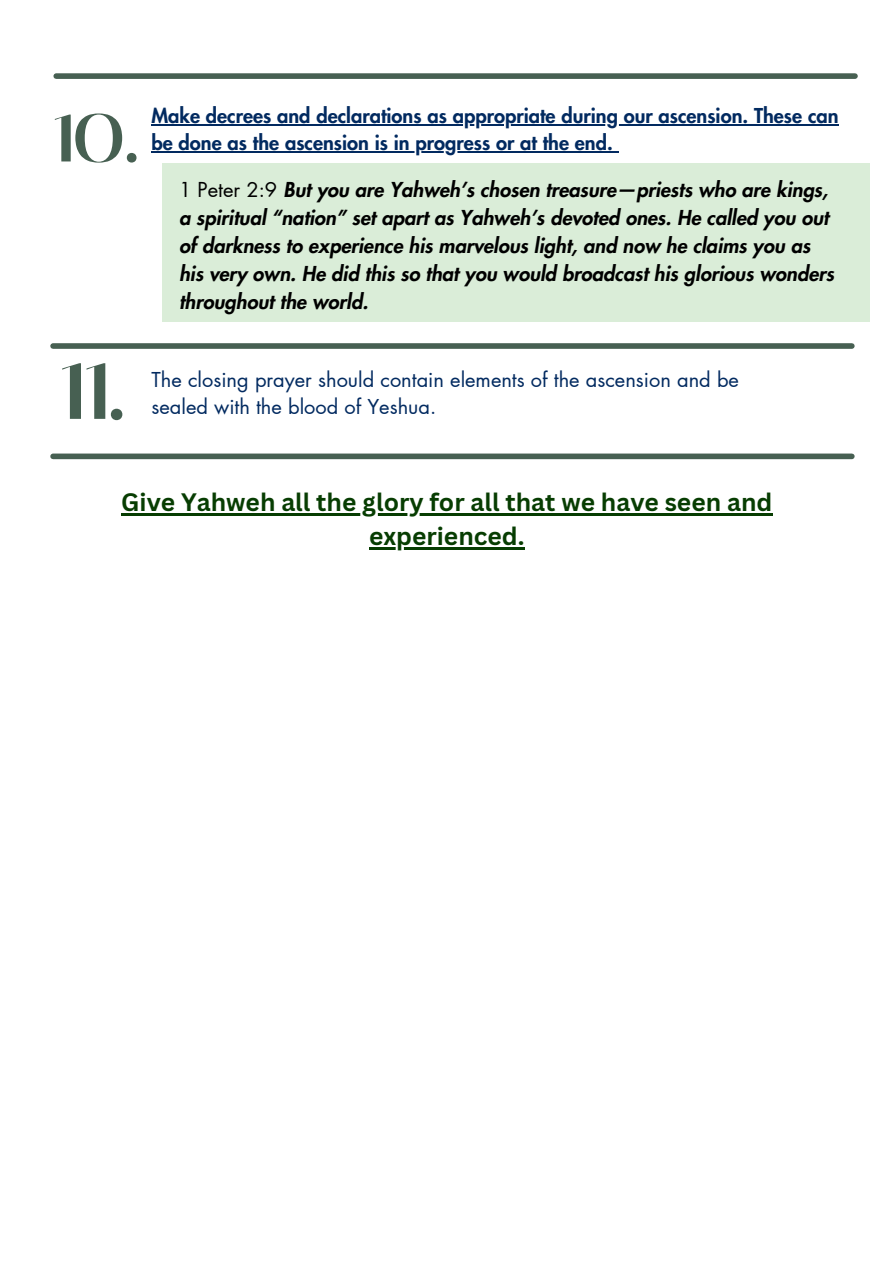
<style>
.page{position:relative;width:894px;height:1264px;background:#fff}
.page>*{position:absolute;margin:0;border:0;box-sizing:border-box;transform-origin:0 0}
.t1{font:600 79.2px "Black Mango";color:#476052}
.t2{font:600 66.75px "Black Mango";color:#476052}
.t3{font:700 24.6px/33.8px "Canva Sans";color:#073d02;text-align:center}
.t4{font:italic 800 20.1px/28.2px "Futura LT Pro";color:#000}
.t5{font:800 19.95px "Futura LT Pro";color:#022a60}
.t6{font:19.95px "Futura LT Pro";color:#022a60}
.s1{font-weight:400;font-style:normal}
</style>
<div class="page">
<div style="left:56px;top:73px;width:798px;height:6px;background:#476052"></div>
<div style="left:53px;top:343px;width:798px;height:6px;background:#476052"></div>
<div style="left:162px;top:163px;width:707px;height:159px;background:#daedd8"></div>
<hr style="left:151px;top:124px;width:687px;height:1px;background:#022a60">
<hr style="left:151px;top:151px;width:461px;height:1px;background:#022a60">
<hr style="left:121px;top:513px;width:479px;height:3px;background:#073d02">
<hr style="left:600px;top:513px;width:172px;height:3px;background:#073d02">
<hr style="left:369px;top:547px;width:155px;height:2px;background:#073d02">
<div style="left:53px;top:453px;width:798px;height:6px;background:#476052"></div>
<h2 class="t2" style="left:52px;top:88px;width:88px">10.</h2>
<h4 class="t5" style="left:151px;top:106px;width:688px">Make decrees and declarations as appropriate during our ascension. These can</h4>
<p class="t5" style="left:151px;top:133px;width:463px">be done as the ascension is in progress or at the end.</p>
<h3 class="t4" style="left:179px;top:176px;width:656px"><span class="s1">1 Peter 2:9</span> But you are Yahweh’s chosen treasure—priests who are kings, a spiritual “nation” set apart as Yahweh’s devoted ones. He called you out of darkness to experience his marvelous light, and now he claims you as his very own. He did this so that you would broadcast his glorious wonders throughout the world.</h3>
<h1 class="t1" style="left:59px;top:332px;width:67px">11.</h1>
<p class="t6" style="left:151px;top:371px;width:589px">The closing prayer should contain elements of the ascension and be</p>
<p class="t6" style="left:151px;top:398px;width:286px">sealed with the blood of Yeshua.</p>
<p class="t3" style="left:121px;top:485px;width:652px">Give Yahweh all the glory for all that we have seen and experienced.</p>
</div>
